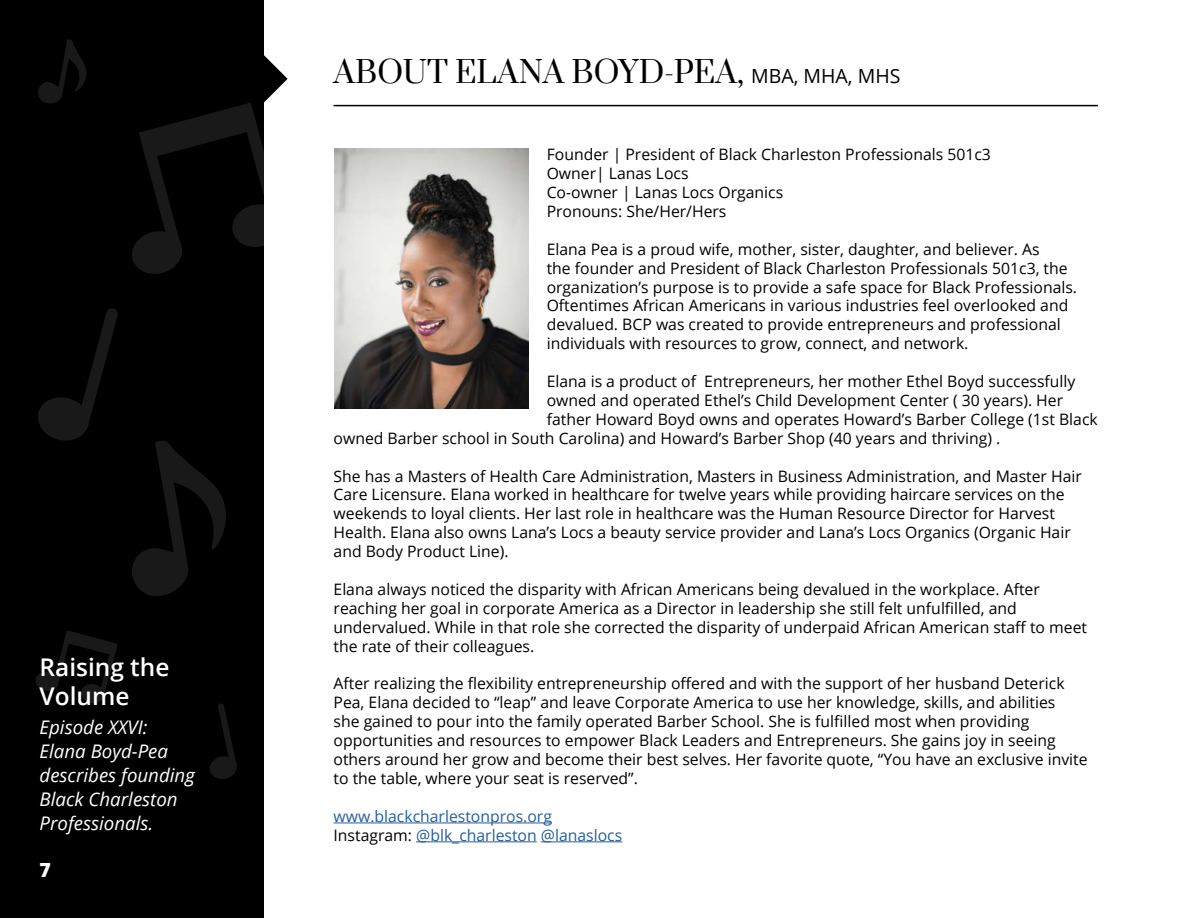
<style>
.page{position:relative;width:1188px;height:918px;background:#fff}
.page>*{position:absolute;margin:0;border:0;box-sizing:border-box;transform-origin:0 0}
.t1{font:30px "Prata";color:#000}
.t2{font:600 24.45px/29.2px "Open Sans";color:#fff}
.t3{font:800 19.5px "Open Sans";color:#fff}
.t4{font:italic 18.75px/24px "Open Sans";color:#fff}
.t5{font:15.75px/18.9px "Open Sans";color:#000}
.t6{font:15.75px/18.9px "Open Sans";color:#215e9e}
.s1{font-family:"Open Sans";font-size:19.5px}
.s2{color:#000}
</style>
<div class="page">
<div style="left:0;top:0;width:264px;height:918px;background:#000"></div>
<svg style="left:210px;top:703px;width:27px;height:76px"></svg>
<svg style="left:36px;top:630px;width:82px;height:73px"></svg>
<svg style="left:38px;top:308px;width:188px;height:288px"></svg>
<svg style="left:38px;top:39px;width:49px;height:64px"></svg>
<svg style="left:132px;top:55px;width:156px;height:219px"></svg>
<hr style="left:334px;top:105px;width:764px;height:1px;background:#000">
<hr style="left:334px;top:823px;width:218px;height:1px;background:#215e9e">
<hr style="left:416px;top:841px;width:121px;height:1px;background:#215e9e">
<hr style="left:541px;top:841px;width:81px;height:1px;background:#215e9e">
<img style="left:334px;top:148px;width:195px;height:260px">
<h2 class="t2" style="left:40px;top:652px;width:131px">Raising the<br>Volume</h2>
<p class="t4" style="left:40px;top:715px;width:157px">Episode XXVI:<br>Elana Boyd-Pea describes founding<br>Black Charleston<br>Professionals.</p>
<p class="t3" style="left:40px;top:855px;width:13px">7</p>
<h1 class="t1" style="left:334px;top:54px;width:568px">ABOUT ELANA BOYD-PEA, <span class="s1">MBA, MHA, MHS</span></h1>
<p class="t5" style="left:547px;top:145px;width:446px">Founder | President of Black Charleston Professionals 501c3<br>Owner| Lanas Locs<br>Co-owner | Lanas Locs Organics<br>Pronouns: She/Her/Hers</p>
<p class="t5" style="left:547px;top:239px;width:532px">Elana Pea is a proud wife, mother, sister, daughter, and believer. As<br>the founder and President of Black Charleston Professionals 501c3, the organization’s purpose is to provide a safe space for Black Professionals.<br>Oftentimes African Americans in various industries feel overlooked and devalued. BCP was created to provide entrepreneurs and professional individuals with resources to grow, connect, and network.</p>
<p class="t5" style="left:547px;top:371px;width:530px">Elana is a product of Entrepreneurs, her mother Ethel Boyd successfully</p>
<p class="t5" style="left:547px;top:390px;width:518px">owned and operated Ethel’s Child Development Center ( 30 years). Her</p>
<p class="t5" style="left:547px;top:409px;width:553px">father Howard Boyd owns and operates Howard’s Barber College (1st Black</p>
<p class="t5" style="left:334px;top:428px;width:668px">owned Barber school in South Carolina) and Howard’s Barber Shop (40 years and thriving) .</p>
<p class="t5" style="left:334px;top:466px;width:750px">She has a Masters of Health Care Administration, Masters in Business Administration, and Master Hair Care Licensure. Elana worked in healthcare for twelve years while providing haircare services on the weekends to loyal clients. Her last role in healthcare was the Human Resource Director for Harvest Health. Elana also owns Lana’s Locs a beauty service provider and Lana’s Locs Organics (Organic Hair and Body Product Line).</p>
<p class="t5" style="left:334px;top:579px;width:755px">Elana always noticed the disparity with African Americans being devalued in the workplace. After reaching her goal in corporate America as a Director in leadership she still felt unfulfilled, and undervalued. While in that role she corrected the disparity of underpaid African American staff to meet the rate of their colleagues.</p>
<p class="t5" style="left:334px;top:674px;width:756px">After realizing the flexibility entrepreneurship offered and with the support of her husband Deterick Pea, Elana decided to “leap” and leave Corporate America to use her knowledge, skills, and abilities<br>she gained to pour into the family operated Barber School. She is fulfilled most when providing opportunities and resources to empower Black Leaders and Entrepreneurs. She gains joy in seeing others around her grow and become their best selves. Her favorite quote, “You have an exclusive invite to the table, where your seat is reserved”.</p>
<p class="t6" style="left:334px;top:806px;width:290px">www.blackcharlestonpros.org<br><span class="s2">Instagram:</span> @blk_charleston @lanaslocs</p>
</div>
